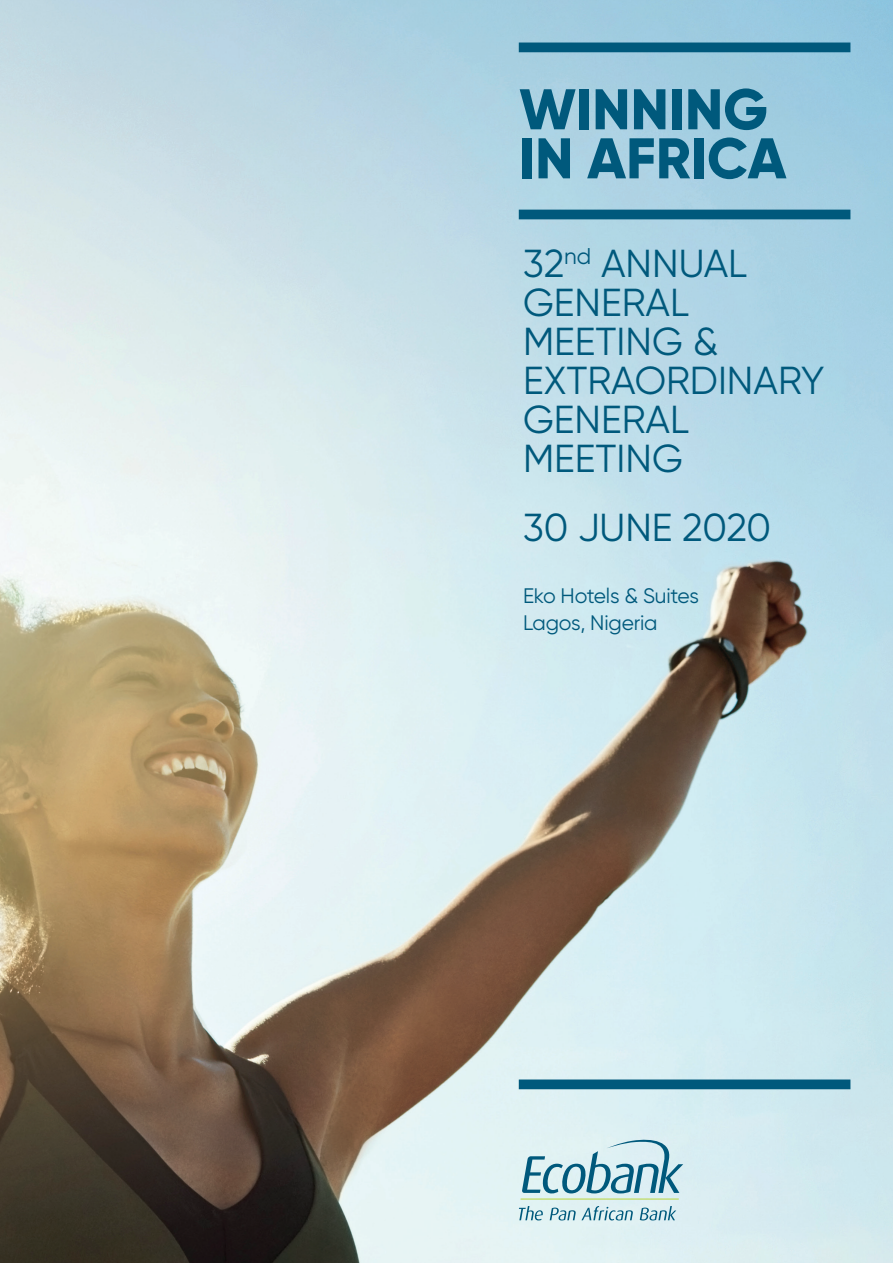
<style>
.page{position:relative;width:893px;height:1263px;background:#fff}
.page>*{position:absolute;margin:0;border:0;box-sizing:border-box;transform-origin:0 0}
.t1{font:800 57.15px/49.1px "Gilroy";color:#00597c}
.t2{font:39px/39px "Gilroy";color:#00597c}
.t3{font:21px/27px "Gilroy";letter-spacing:-.015em;color:#00597c}
</style>
<div class="page">
<img style="left:0;top:0;width:893px;height:1263px">
<div style="left:519px;top:43px;width:331px;height:9px;background:#00597c"></div>
<div style="left:519px;top:210px;width:331px;height:9px;background:#00597c"></div>
<div style="left:519px;top:1079px;width:331px;height:10px;background:#00597c"></div>
<hr style="left:520px;top:1198px;width:159px;height:1px;background:#b5d334">
<svg style="left:522px;top:1138px;width:161px;height:55px;background:#a8cbd6"></svg>
<svg style="left:519px;top:1206px;width:24px;height:14px"></svg>
<svg style="left:550px;top:1206px;width:83px;height:14px"></svg>
<svg style="left:640px;top:1206px;width:36px;height:14px"></svg>
<h1 class="t1" style="left:519px;top:84px;width:269px">WINNING<br>IN AFRICA</h1>
<p class="t2" style="left:523px;top:244px;width:303px">32<sup>nd</sup> ANNUAL<br>GENERAL<br>MEETING &amp;<br>EXTRAORDINARY<br>GENERAL<br>MEETING</p>
<p class="t2" style="left:523px;top:508px;width:250px">30 JUNE 2020</p>
<p class="t3" style="left:523px;top:582px;width:177px">Eko Hotels &amp; Suites<br>Lagos, Nigeria</p>
</div>
